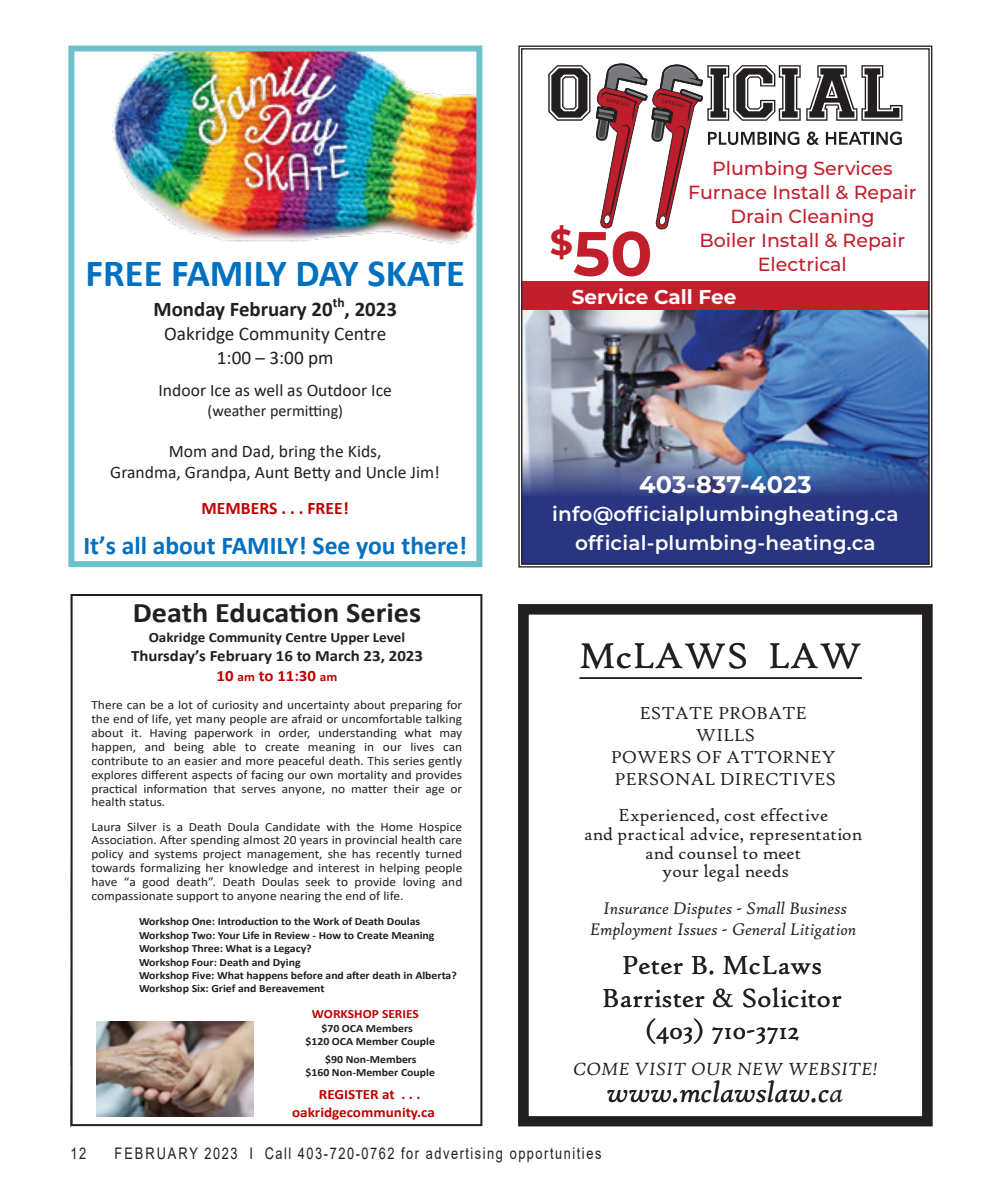
<style>
.page{position:relative;width:990px;height:1188px;background:#fff}
.page>*{position:absolute;margin:0;border:0;box-sizing:border-box;transform-origin:0 0}
.t1{font:700 62.4px "Montserrat";color:#c21f2d}
.t2{font:700 38.4px "Calibri";color:#0070c0}
.t3{font:38.2px "Hightower Text Roman";color:#231f20}
.t4{font:italic 31px "Hightower Text";color:#231f20}
.t5{font:700 28.4px "Calibri";color:#231f20;scale:1.07 1}
.t6{font:28px/32.6px "Hightower Text Roman";color:#231f20;text-align:center}
.t7{font:700 25.6px "Calibri";color:#0070c0}
.t8{font:700 24px "Montserrat";letter-spacing:.01em;color:#fff}
.t9{font:700 20.8px "Calibri";color:#231f20}
.t10{font:600 20px/28.4px "Montserrat";letter-spacing:.01em;color:#fff;text-align:center}
.t11{font:700 20px "Montserrat";color:#fff}
.t12{font:19.2px/23.4px "Calibri";color:#231f20;text-align:center}
.t13{font:500 19px/24px "Montserrat";color:#c21f2d;text-align:center}
.t14{font:italic 19px "Hightower Text";color:#231f20}
.t15{font:18.8px/18.8px "Hightower Text Roman";color:#231f20;text-align:center}
.t16{font:18.6px/22px "Hightower Text Roman";letter-spacing:-.01em;color:#231f20;text-align:center}
.t17{font:italic 18px/21.6px "Hightower Text";letter-spacing:-.01em;color:#231f20;text-align:center}
.t18{font:17.6px/21.4px "Calibri";color:#231f20;text-align:center}
.t19{font:700 17.6px "Calibri";color:#c00000}
.t20{font:16px "Arial";letter-spacing:.12em;color:#231f20;scale:.8 1}
.t21{font:16px "Calibri";color:#231f20}
.t22{font:700 15.8px/19.2px "Calibri";color:#231f20;text-align:center;scale:1.07 1}
.t23{font:700 14.2px "Calibri";color:#231f20;scale:1.07 1}
.t24{font:700 14.2px/17.4px "Calibri";color:#c00000;scale:1.07 1}
.t25{font:700 13.6px "Calibri";color:#231f20}
.t26{font:12.6px/13.8px "Calibri";color:#231f20;text-align:justify;scale:1.07 1}
.t27{font:700 12.6px "Calibri";color:#c00000;scale:1.07 1}
.t28{font:700 11px/13.4px "Calibri";color:#231f20;text-align:center;scale:1.07 1}
.s1{color:#c00000}
.s2{font-size:12.6px;color:#c00000}
</style>
<div class="page">
<img style="left:112px;top:53px;width:363px;height:192px">
<div style="left:68px;top:46px;width:414px;height:521px;border:6px solid #6bc2cd"></div>
<img style="left:97px;top:1022px;width:156px;height:95px">
<div style="left:71px;top:594px;width:411px;height:532px;border:2px solid #231f20"></div>
<svg style="left:520px;top:606px;width:410px;height:518px"></svg>
<hr style="left:580px;top:677px;width:282px;height:2px;background:#231f20">
<img style="left:518px;top:46px;width:414px;height:522px">
<p class="t2" style="left:86px;top:247px;width:381px">FREE FAMILY DAY SKATE</p>
<p class="t9" style="left:154px;top:295px;width:181px">Monday February 20</p>
<p class="t25" style="left:333px;top:292px;width:13px">th</p>
<p class="t9" style="left:345px;top:295px;width:54px">, 2023</p>
<p class="t12" style="left:164px;top:322px;width:224px">Oakridge Community Centre<br>1:00 – 3:00 pm</p>
<p class="t18" style="left:159px;top:379px;width:235px">Indoor Ice as well as Outdoor Ice</p>
<p class="t21" style="left:207px;top:400px;width:137px">(weather permitting)</p>
<p class="t18" style="left:110px;top:440px;width:331px">Mom and Dad, bring the Kids,<br>Grandma, Grandpa, Aunt Betty and Uncle Jim!</p>
<p class="t19" style="left:202px;top:495px;width:149px">MEMBERS . . . FREE!</p>
<p class="t7" style="left:83px;top:527px;width:385px">It’s all about FAMILY! See you there!</p>
<p class="t5" style="left:133px;top:592px;width:271px">Death Education Series</p>
<p class="t23" style="left:149px;top:628px;width:241px">Oakridge Community Centre Upper Level</p>
<p class="t22" style="left:131px;top:646px;width:274px">Thursday’s February 16 to March 23, 2023<br><span class="s1">10</span> <span class="s2">am</span> <span class="s1">to 11:30</span> <span class="s2">am</span></p>
<p class="t26" style="left:91px;top:698px;width:348px">There can be a lot of curiosity and uncertainty about preparing for the end of life, yet many people are afraid or uncomfortable talking about it. Having paperwork in order, understanding what may happen, and being able to create meaning in our lives can contribute to an easier and more peaceful death. This series gently explores different aspects of facing our own mortality and provides practical information that serves anyone, no matter their age or health status.</p>
<p class="t26" style="left:91px;top:819px;width:348px">Laura Silver is a Death Doula Candidate with the Home Hospice Association. After spending almost 20 years in provincial health care policy and systems project management, she has recently turned towards formalizing her knowledge and interest in helping people have “a good death”. Death Doulas seek to provide loving and compassionate support to anyone nearing the end of life.</p>
<p class="t28" style="left:139px;top:915px;width:299px;text-align:left">Workshop One: Introduction to the Work of Death Doulas Workshop Two: Your Life in Review - How to Create Meaning Workshop Three: What is a Legacy?<br>Workshop Four: Death and Dying<br>Workshop Five: What happens before and after death in Alberta?<br>Workshop Six: Grief and Bereavement</p>
<p class="t27" style="left:312px;top:1005px;width:101px">WORKSHOP SERIES</p>
<p class="t28" style="left:306px;top:1021px;width:122px">$70 OCA Members<br>$120 OCA Member Couple</p>
<p class="t28" style="left:306px;top:1052px;width:122px">$90 Non-Members<br>$160 Non-Member Couple</p>
<p class="t24" style="left:292px;top:1086px;width:135px;text-indent:27px">REGISTER at . . . oakridgecommunity.ca</p>
<p class="t13" style="left:688px;top:155px;width:230px">Plumbing Services<br>Furnace Install &amp; Repair<br>Drain Cleaning<br>Boiler Install &amp; Repair<br>Electrical</p>
<p class="t1" style="left:550px;top:209px;width:104px"><sup>$</sup>50</p>
<p class="t11" style="left:572px;top:282px;width:166px">Service Call Fee</p>
<p class="t8" style="left:639px;top:467px;width:174px">403-837-4023</p>
<p class="t10" style="left:552px;top:499px;width:348px">info@officialplumbingheating.ca official-plumbing-heating.ca</p>
<p class="t3" style="left:579px;top:634px;width:284px">McLAWS LAW</p>
<p class="t16" style="left:611px;top:702px;width:227px">ESTATE PROBATE<br>WILLS<br>POWERS OF ATTORNEY<br>PERSONAL DIRECTIVES</p>
<p class="t15" style="left:584px;top:806px;width:280px">Experienced, cost effective<br>and practical advice, representation and counsel to meet<br>your legal needs</p>
<p class="t17" style="left:590px;top:897px;width:268px">Insurance Disputes - Small Business<br>Employment Issues - General Litigation</p>
<p class="t6" style="left:602px;top:949px;width:242px">Peter B. McLaws<br>Barrister &amp; Solicitor (403) 710-3712</p>
<p class="t4" style="left:607px;top:1075px;width:238px">www.mclawslaw.ca</p>
<p class="t14" style="left:573px;top:1058px;width:306px">COME VISIT OUR NEW WEBSITE!</p>
<p class="t20" style="left:71px;top:1142px;width:21px">12</p>
<p class="t20" style="left:115px;top:1142px;width:610px">FEBRUARY 2023 I Call 403-720-0762 for advertising opportunities</p>
</div>
